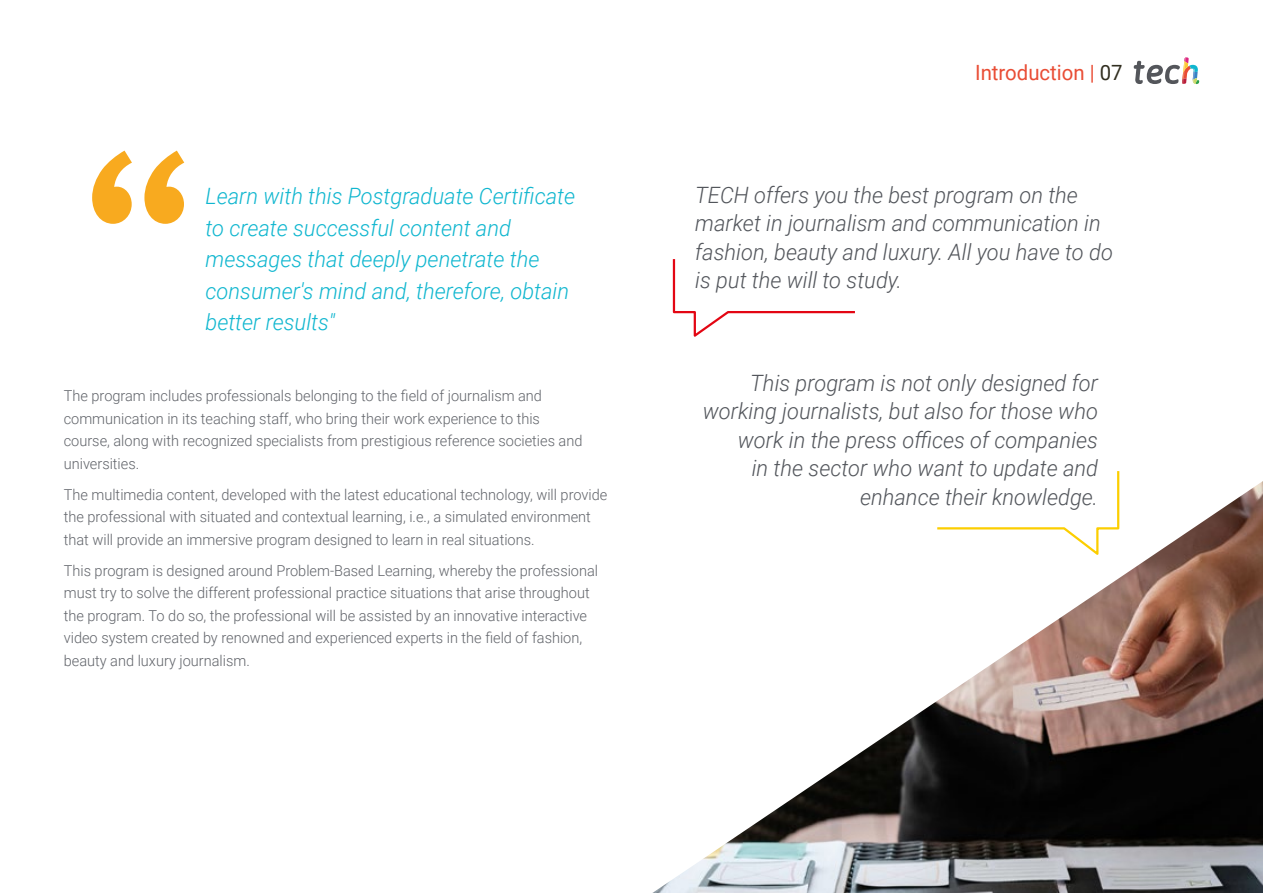
<style>
.page{position:relative;width:1263px;height:893px;background:#fff}
.page>*{position:absolute;margin:0;border:0;box-sizing:border-box;transform-origin:0 0}
.t1{font:italic 300 22.5px/28.5px "Roboto";color:#52555b;text-align:right}
.t2{font:italic 300 22.5px/31.5px "Roboto";color:#0fb6cf}
.t3{font:21px "Roboto";color:#e94d35}
.t4{font:300 15px/22.5px "Roboto";color:#61646a}
.s1{color:#312e20}
</style>
<div class="page">
<svg style="left:92px;top:151px;width:92px;height:73px"></svg>
<img style="left:652px;top:481px;width:611px;height:412px">
<svg style="left:935px;top:471px;width:185px;height:87px"></svg>
<svg style="left:672px;top:259px;width:183px;height:78px"></svg>
<svg style="left:1134px;top:57px;width:65px;height:27px"></svg>
<h1 class="t2" style="left:206px;top:179px;width:371px">Learn with this Postgraduate Certificate to create successful content and messages that deeply penetrate the consumer's mind and, therefore, obtain better results"</h1>
<p class="t4" style="left:64px;top:384px;width:520px">The program includes professionals belonging to the field of journalism and communication in its teaching staff, who bring their work experience to this course, along with recognized specialists from prestigious reference societies and universities.</p>
<p class="t4" style="left:64px;top:483px;width:545px">The multimedia content, developed with the latest educational technology, will provide the professional with situated and contextual learning, i.e., a simulated environment that will provide an immersive program designed to learn in real situations.</p>
<p class="t4" style="left:64px;top:559px;width:536px">This program is designed around Problem-Based Learning, whereby the professional must try to solve the different professional practice situations that arise throughout the program. To do so, the professional will be assisted by an innovative interactive video system created by renowned and experienced experts in the field of fashion, beauty and luxury journalism.</p>
<h2 class="t3" style="left:975px;top:57px;width:149px">Introduction | <span class="s1">07</span></h2>
<h1 class="t1" style="left:695px;top:180px;width:419px;text-align:left">TECH offers you the best program on the market in journalism and communication in fashion, beauty and luxury. All you have to do is put the will to study.</h1>
<h1 class="t1" style="left:703px;top:368px;width:397px">This program is not only designed for working journalists, but also for those who work in the press offices of companies<br>in the sector who want to update and enhance their knowledge.</h1>
</div>
